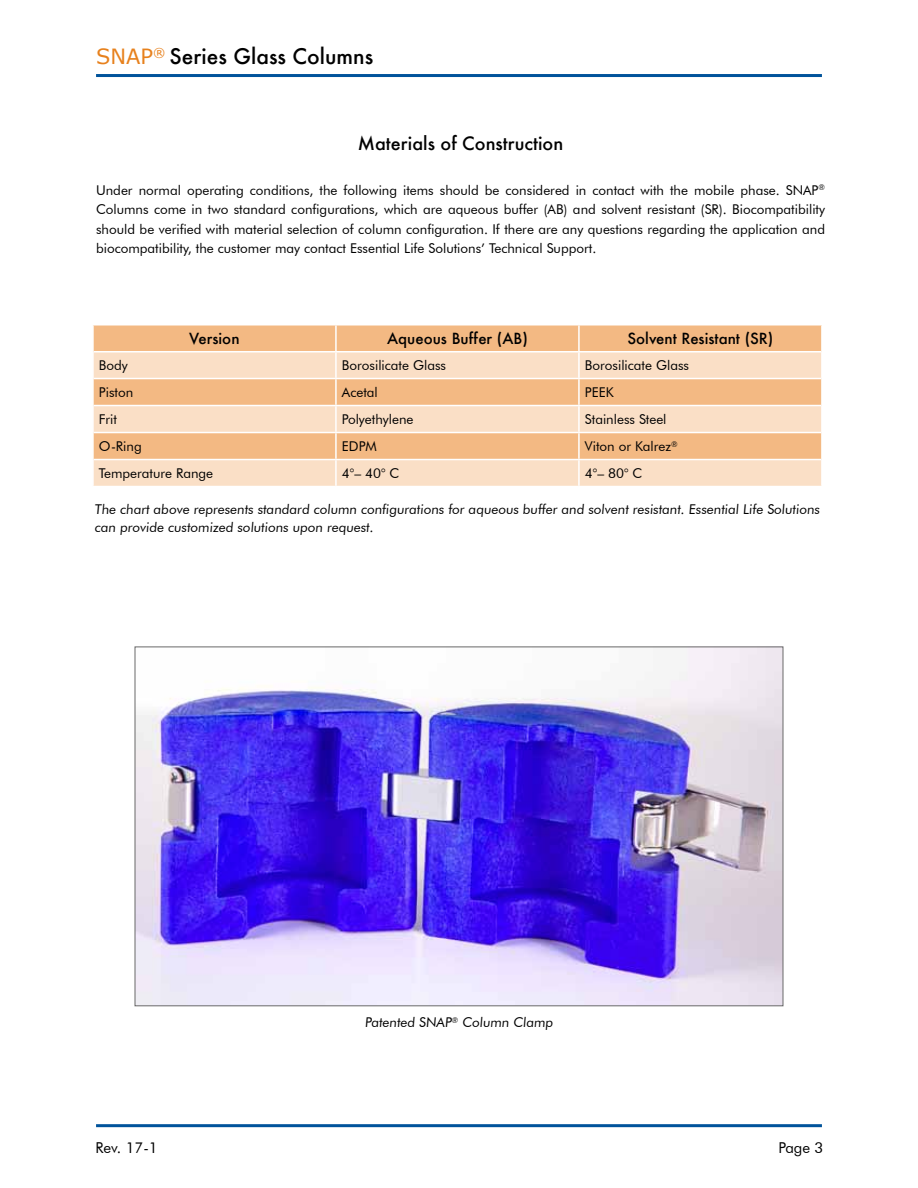
<style>
.page{position:relative;width:918px;height:1188px;background:#fff}
.page>*{position:absolute;margin:0;border:0;box-sizing:border-box;transform-origin:0 0}
.t1{font:500 21px "Futura";color:#000}
.t2{font:500 18px "Futura";color:#000}
.t3{font:500 15px "Futura";color:#000}
.t4{font:15px "Futura BT";color:#000}
.t5{font:13.5px/19.5px "Futura BT";color:#000;text-align:justify}
.s1{font-family:"Verdana";font-weight:400;color:#e7811d}
</style>
<div class="page">
<div style="left:94px;top:326px;width:727px;height:25px;background:#f3b983"></div>
<svg style="left:94px;top:352px;width:727px;height:134px;background:#f7d0ac"></svg>
<hr style="left:335px;top:326px;width:2px;height:25px;background:#fff">
<hr style="left:578px;top:326px;width:2px;height:25px;background:#fff">
<hr style="left:335px;top:352px;width:2px;height:26px;background:#fff">
<hr style="left:578px;top:352px;width:2px;height:26px;background:#fff">
<hr style="left:335px;top:379px;width:2px;height:26px;background:#fff">
<hr style="left:578px;top:379px;width:2px;height:26px;background:#fff">
<hr style="left:335px;top:406px;width:2px;height:26px;background:#fff">
<hr style="left:578px;top:406px;width:2px;height:26px;background:#fff">
<hr style="left:335px;top:433px;width:2px;height:26px;background:#fff">
<hr style="left:578px;top:433px;width:2px;height:26px;background:#fff">
<hr style="left:335px;top:460px;width:2px;height:26px;background:#fff">
<hr style="left:578px;top:460px;width:2px;height:26px;background:#fff">
<hr style="left:94px;top:378px;width:242px;height:1px;background:#fff">
<hr style="left:336px;top:378px;width:243px;height:1px;background:#fff">
<hr style="left:579px;top:378px;width:242px;height:1px;background:#fff">
<hr style="left:94px;top:405px;width:242px;height:1px;background:#fff">
<hr style="left:336px;top:405px;width:243px;height:1px;background:#fff">
<hr style="left:579px;top:405px;width:242px;height:1px;background:#fff">
<hr style="left:94px;top:432px;width:242px;height:1px;background:#fff">
<hr style="left:336px;top:432px;width:243px;height:1px;background:#fff">
<hr style="left:579px;top:432px;width:242px;height:1px;background:#fff">
<hr style="left:94px;top:459px;width:242px;height:1px;background:#fff">
<hr style="left:336px;top:459px;width:243px;height:1px;background:#fff">
<hr style="left:579px;top:459px;width:242px;height:1px;background:#fff">
<img style="left:137px;top:649px;width:644px;height:355px">
<hr style="left:96px;top:74px;width:726px;height:3px;background:#00539b">
<hr style="left:96px;top:1124px;width:726px;height:3px;background:#00539b">
<h1 class="t1" style="left:96px;top:42px;width:279px"><span class="s1">SNAP</span><sup>®</sup> Series Glass Columns</h1>
<h2 class="t2" style="left:358px;top:131px;width:207px">Materials of Construction</h2>
<p class="t5" style="left:96px;top:180px;width:731px">Under normal operating conditions, the following items should be considered in contact with the mobile phase. SNAP<sup>® </sup>Columns come in two standard configurations, which are aqueous buffer (AB) and solvent resistant (SR). Biocompatibility should be verified with material selection of column configuration. If there are any questions regarding the application and biocompatibility, the customer may contact Essential Life Solutions’ Technical Support.</p>
<p class="t3" style="left:189px;top:329px;width:52px">Version</p>
<p class="t3" style="left:387px;top:329px;width:142px">Aqueous Buffer (AB)</p>
<p class="t3" style="left:627px;top:329px;width:148px">Solvent Resistant (SR)</p>
<p class="t5" style="left:99px;top:356px;width:30px">Body</p>
<p class="t5" style="left:342px;top:356px;width:106px">Borosilicate Glass</p>
<p class="t5" style="left:585px;top:356px;width:106px">Borosilicate Glass</p>
<p class="t5" style="left:99px;top:383px;width:36px">Piston</p>
<p class="t5" style="left:342px;top:383px;width:37px">Acetal</p>
<p class="t5" style="left:585px;top:383px;width:30px">PEEK</p>
<p class="t5" style="left:99px;top:410px;width:20px">Frit</p>
<p class="t5" style="left:342px;top:410px;width:73px">Polyethylene</p>
<p class="t5" style="left:585px;top:410px;width:83px">Stainless Steel</p>
<p class="t5" style="left:99px;top:437px;width:44px">O-Ring</p>
<p class="t5" style="left:342px;top:437px;width:36px">EDPM</p>
<p class="t5" style="left:585px;top:437px;width:94px">Viton or Kalrez<sup>®</sup></p>
<p class="t5" style="left:99px;top:464px;width:116px">Temperature Range</p>
<p class="t5" style="left:342px;top:464px;width:59px">4°– 40° C</p>
<p class="t5" style="left:585px;top:464px;width:59px">4°– 80° C</p>
<p class="t5" style="left:94px;top:500px;width:728px;line-height:18px">The chart above represents standard column configurations for aqueous buffer and solvent resistant. Essential Life Solutions can provide customized solutions upon request.</p>
<p class="t5" style="left:365px;top:1013px;width:191px">Patented SNAP<sup>®</sup> Column Clamp</p>
<p class="t4" style="left:96px;top:1139px;width:64px">Rev. 17-1</p>
<p class="t4" style="left:779px;top:1139px;width:46px">Page 3</p>
</div>
